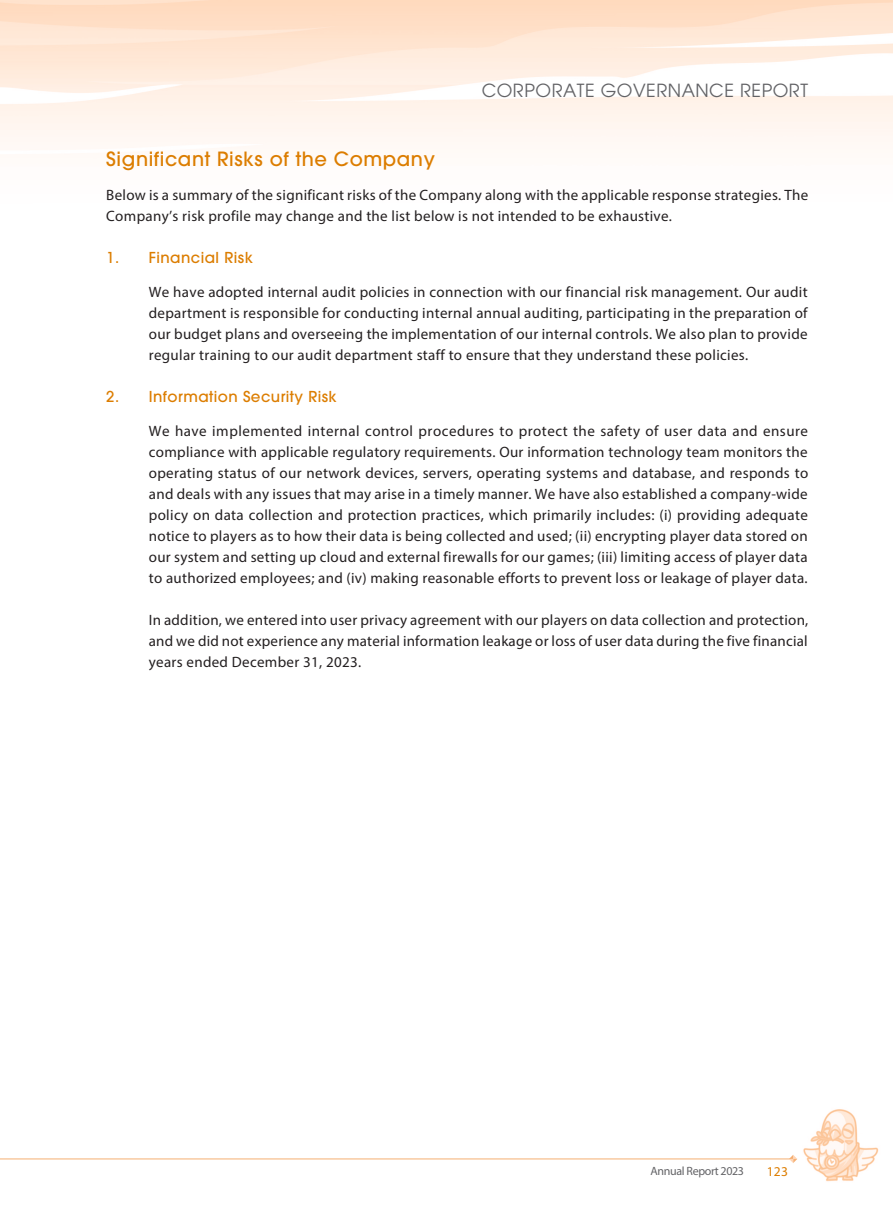
<style>
.page{position:relative;width:893px;height:1212px;background:#fff}
.page>*{position:absolute;margin:0;border:0;box-sizing:border-box;transform-origin:0 0}
.t1{font:500 19.5px "ITC Avant Garde Pro";letter-spacing:.03em;color:#dc7d00}
.t2{font:18px "ITC Avant Garde Pro";letter-spacing:.03em;color:#636366}
.t3{font:15px/21px "Myriad Pro";letter-spacing:.02em;color:#231f20;text-align:justify}
.t4{font:500 15px "ITC Avant Garde Pro";letter-spacing:.03em;color:#dc7d00}
.t5{font:13.5px "Myriad Pro";color:#dc7d00}
.t6{font:12px "Myriad Pro";letter-spacing:-.03em;color:#636366}
</style>
<div class="page">
<img style="left:0;top:0;width:893px;height:1182px">
<hr style="left:0;top:1158px;width:791px;height:1px;background:#f5af72">
<svg style="left:789px;top:1155px;width:8px;height:8px"></svg>
<p class="t2" style="left:482px;top:79px;width:328px">CORPORATE GOVERNANCE REPORT</p>
<h1 class="t1" style="left:106px;top:147px;width:330px">Significant Risks of the Company</h1>
<p class="t3" style="left:106px;top:184px;width:704px">Below is a summary of the significant risks of the Company along with the applicable response strategies. The<br>Company’s risk profile may change and the list below is not intended to be exhaustive.</p>
<p class="t4" style="left:106px;top:248px;width:148px">1. Financial Risk</p>
<p class="t3" style="left:149px;top:281px;width:660px">We have adopted internal audit policies in connection with our financial risk management. Our audit department is responsible for conducting internal annual auditing, participating in the preparation of our budget plans and overseeing the implementation of our internal controls. We also plan to provide regular training to our audit department staff to ensure that they understand these policies.</p>
<p class="t4" style="left:106px;top:387px;width:232px">2. Information Security Risk</p>
<p class="t3" style="left:149px;top:420px;width:661px">We have implemented internal control procedures to protect the safety of user data and ensure compliance with applicable regulatory requirements. Our information technology team monitors the operating status of our network devices, servers, operating systems and database, and responds to and deals with any issues that may arise in a timely manner. We have also established a company-wide policy on data collection and protection practices, which primarily includes: (i) providing adequate notice to players as to how their data is being collected and used; (ii) encrypting player data stored on our system and setting up cloud and external firewalls for our games; (iii) limiting access of player data to authorized employees; and (iv) making reasonable efforts to prevent loss or leakage of player data.</p>
<p class="t3" style="left:149px;top:609px;width:661px">In addition, we entered into user privacy agreement with our players on data collection and protection, and we did not experience any material information leakage or loss of user data during the five financial years ended December 31, 2023.</p>
<p class="t6" style="left:651px;top:1164px;width:95px">Annual Report 2023</p>
<p class="t5" style="left:767px;top:1163px;width:23px">123</p>
</div>
